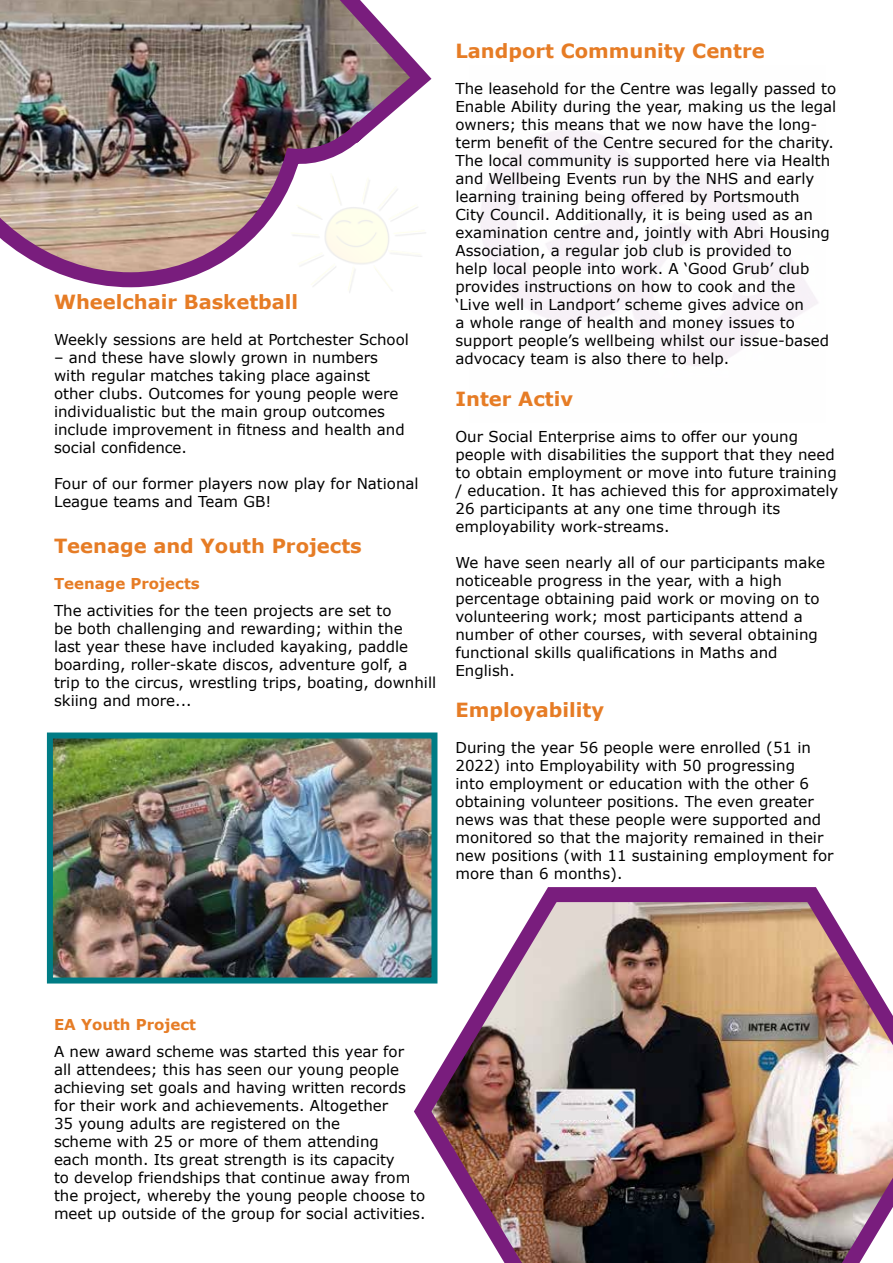
<style>
.page{position:relative;width:893px;height:1263px;background:#fff}
.page>*{position:absolute;margin:0;border:0;box-sizing:border-box;transform-origin:0 0}
.t1{font:700 19.5px "Verdana";color:#e67c25}
.t2{font:15px/18px "Verdana";color:#000}
.t3{font:700 15px "Verdana";color:#e67c25}
</style>
<div class="page">
<img style="left:405px;top:874px;width:488px;height:389px">
<div style="left:556px;top:1111px;width:51px;height:8px;background:#e6e4e5"></div>
<img style="left:0;top:0;width:432px;height:293px">
<img style="left:54px;top:739px;width:376px;height:237px">
<div style="left:47px;top:732px;width:390px;height:251px;border:6px solid #007c85"></div>
<h1 class="t1" style="left:54px;top:289px;width:246px">Wheelchair Basketball</h1>
<p class="t2" style="left:54px;top:330px;width:356px">Weekly sessions are held at Portchester School</p>
<p class="t2" style="left:54px;top:348px;width:352px">– and these have slowly grown in numbers with regular matches taking place against other clubs. Outcomes for young people were individualistic but the main group outcomes include improvement in fitness and health and social confidence.</p>
<p class="t2" style="left:54px;top:474px;width:366px">Four of our former players now play for National<br>League teams and Team GB!</p>
<h1 class="t1" style="left:54px;top:534px;width:309px">Teenage and Youth Projects</h1>
<p class="t3" style="left:54px;top:574px;width:147px">Teenage Projects</p>
<p class="t2" style="left:54px;top:602px;width:384px">The activities for the teen projects are set to<br>be both challenging and rewarding; within the<br>last year these have included kayaking, paddle boarding, roller-skate discos, adventure golf, a trip to the circus, wrestling trips, boating, downhill skiing and more...</p>
<h1 class="t1" style="left:455px;top:38px;width:311px">Landport Community Centre</h1>
<p class="t2" style="left:455px;top:80px;width:382px">The leasehold for the Centre was legally passed to Enable Ability during the year, making us the legal owners; this means that we now have the long&shy;term benefit of the Centre secured for the charity.<br>The local community is supported here via Health and Wellbeing Events run by the NHS and early learning training being offered by Portsmouth<br>City Council. Additionally, it is being used as an examination centre and, jointly with Abri Housing Association, a regular job club is provided to<br>help local people into work. A ‘Good Grub’ club provides instructions on how to cook and the<br>‘Live well in Landport’ scheme gives advice on<br>a whole range of health and money issues to support people’s wellbeing whilst our issue-based advocacy team is also there to help.</p>
<h1 class="t1" style="left:455px;top:386px;width:119px">Inter Activ</h1>
<p class="t2" style="left:455px;top:427px;width:384px">Our Social Enterprise aims to offer our young people with disabilities the support that they need to obtain employment or move into future training / education. It has achieved this for approximately 26 participants at any one time through its employability work-streams.</p>
<p class="t2" style="left:455px;top:553px;width:371px">We have seen nearly all of our participants make noticeable progress in the year, with a high percentage obtaining paid work or moving on to volunteering work; most participants attend a number of other courses, with several obtaining functional skills qualifications in Maths and English.</p>
<h1 class="t1" style="left:455px;top:697px;width:150px">Employability</h1>
<p class="t2" style="left:455px;top:739px;width:380px">During the year 56 people were enrolled (51 in 2022) into Employability with 50 progressing<br>into employment or education with the other 6 obtaining volunteer positions. The even greater news was that these people were supported and monitored so that the majority remained in their new positions (with 11 sustaining employment for more than 6 months).</p>
<p class="t3" style="left:54px;top:1015px;width:144px">EA Youth Project</p>
<p class="t2" style="left:54px;top:1043px;width:373px">A new award scheme was started this year for<br>all attendees; this has seen our young people achieving set goals and having written records for their work and achievements. Altogether<br>35 young adults are registered on the<br>scheme with 25 or more of them attending<br>each month. Its great strength is its capacity<br>to develop friendships that continue away from the project, whereby the young people choose to meet up outside of the group for social activities.</p>
</div>
